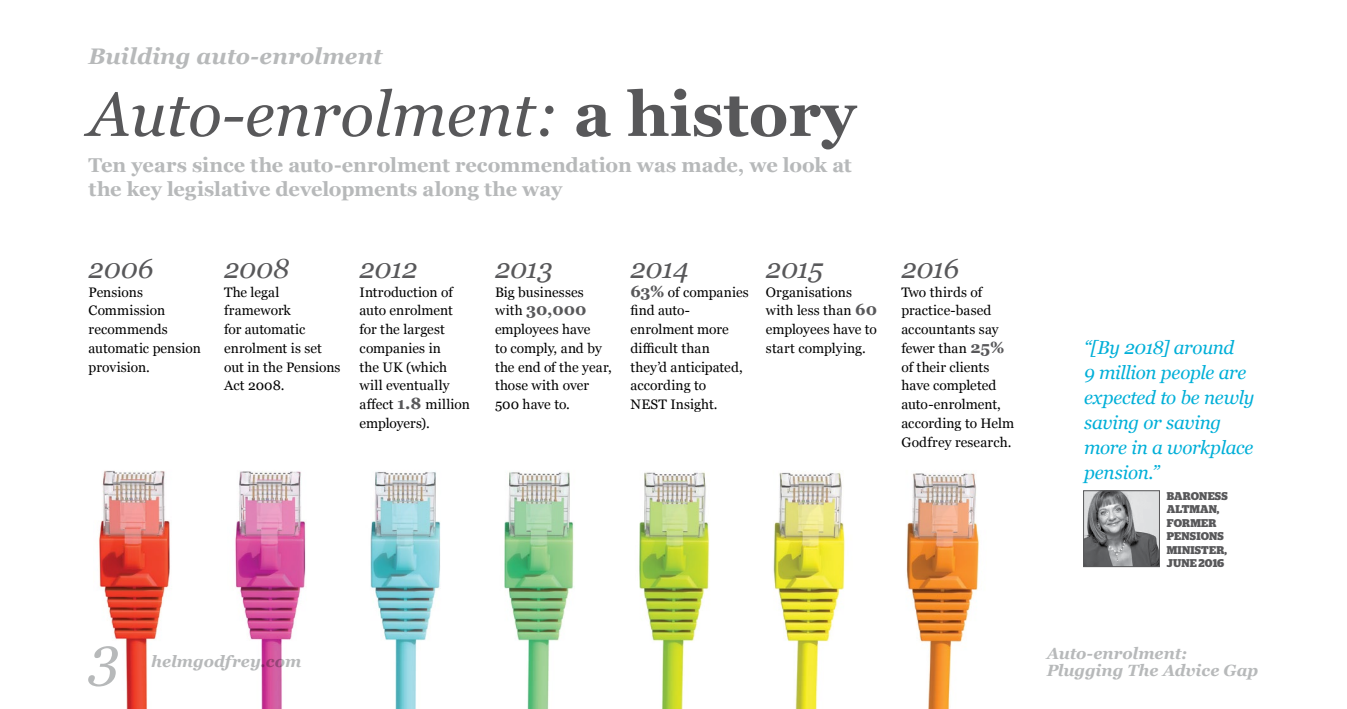
<style>
.page{position:relative;width:1347px;height:709px;background:#fff}
.page>*{position:absolute;margin:0;border:0;box-sizing:border-box;transform-origin:0 0}
.t1{font:italic 62.5px "Georgia";color:#58585a}
.t2{font:italic 56.25px "Georgia";color:#b7b9ba}
.t3{font:italic 27.5px "Georgia";letter-spacing:-.01em;color:#58585a}
.t4{font:italic 700 22.5px "Georgia";color:#b7b9ba}
.t5{font:700 20px/23.8px "Georgia";letter-spacing:-.01em;color:#b7b9ba}
.t6{font:italic 18.75px/25px "Georgia";letter-spacing:-.015em;color:#00afd8}
.t7{font:italic 700 16.25px/16.2px "Georgia";color:#b7b9ba}
.t8{font:700 16.25px "Georgia";color:#58585a}
.t9{font:13.75px/18.8px "Georgia";color:#000}
.t10{font:700 11.25px/13.5px "Stag";letter-spacing:.02em;color:#58585a}
.s1{font-weight:700;font-style:normal}
.s2{font-weight:700;font-size:16.25px;color:#58585a}
.s3{font-weight:400;font-size:13.75px;color:#000}
</style>
<div class="page">
<img style="left:99px;top:470px;width:71px;height:239px">
<img style="left:235px;top:471px;width:71px;height:238px">
<img style="left:370px;top:471px;width:71px;height:238px">
<img style="left:504px;top:471px;width:70px;height:238px">
<img style="left:639px;top:472px;width:71px;height:237px">
<img style="left:773px;top:472px;width:72px;height:237px">
<img style="left:906px;top:473px;width:74px;height:236px">
<img style="left:1085px;top:492px;width:72px;height:73px">
<div style="left:1083px;top:490px;width:76px;height:77px;border:1px solid #58585a"></div>
<h3 class="t4" style="left:89px;top:39px;width:295px">Building auto-enrolment</h3>
<h1 class="t1" style="left:89px;top:69px;width:769px">Auto-enrolment: <span class="s1">a history</span></h1>
<h3 class="t5" style="left:89px;top:152px;width:764px">Ten years since the auto-enrolment recommendation was made, we look at the key legislative developments along the way</h3>
<h3 class="t3" style="left:89px;top:248px;width:66px">2006</h3>
<p class="t9" style="left:89px;top:282px;width:114px">Pensions<br>Commission recommends automatic pension provision.</p>
<h3 class="t3" style="left:224px;top:248px;width:67px">2008</h3>
<p class="t9" style="left:224px;top:282px;width:118px">The legal framework<br>for automatic enrolment is set out in the Pensions<br>Act 2008.</p>
<h3 class="t3" style="left:359px;top:248px;width:59px">2012</h3>
<p class="t9" style="left:359px;top:282px;width:112px">Introduction of auto enrolment for the largest companies in<br>the UK (which will eventually affect <span class="s2">1.8</span> million employers).</p>
<h3 class="t3" style="left:495px;top:248px;width:59px">2013</h3>
<p class="t9" style="left:495px;top:282px;width:90px">Big businesses</p>
<p class="t8" style="left:495px;top:297px;width:93px"><span class="s3">with</span> 30,000</p>
<p class="t9" style="left:495px;top:319px;width:118px">employees have<br>to comply, and by the end of the year, those with over<br>500 have to.</p>
<h3 class="t3" style="left:630px;top:248px;width:59px">2014</h3>
<p class="t9" style="left:630px;top:282px;width:120px"><span class="s2">63%</span> of companies find auto&shy;enrolment more difficult than they’d anticipated, according to<br>NEST Insight.</p>
<h3 class="t3" style="left:766px;top:248px;width:58px">2015</h3>
<p class="t9" style="left:766px;top:282px;width:113px">Organisations with less than <span class="s2">60 </span>employees have to start complying.</p>
<h3 class="t3" style="left:901px;top:248px;width:59px">2016</h3>
<p class="t9" style="left:901px;top:282px;width:114px">Two thirds of practice-based accountants say fewer than <span class="s2">25% </span>of their clients have completed auto-enrolment, according to Helm<br>Godfrey research.</p>
<h3 class="t6" style="left:1084px;top:334px;width:172px">“[By 2018] around<br>9 million people are expected to be newly saving or saving more in a workplace pension.”</h3>
<p class="t10" style="left:1166px;top:489px;width:62px">BARONESS<br>ALTMAN,<br>FORMER<br>PENSIONS<br>MINISTER,<br>JUNE 2016</p>
<h2 class="t2" style="left:89px;top:616px;width:33px">3</h2>
<p class="t7" style="left:1046px;top:644px;width:213px">Auto-enrolment:<br>Plugging The Advice Gap</p>
<p class="t7" style="left:151px;top:653px;width:152px">helmgodfrey.com</p>
</div>
